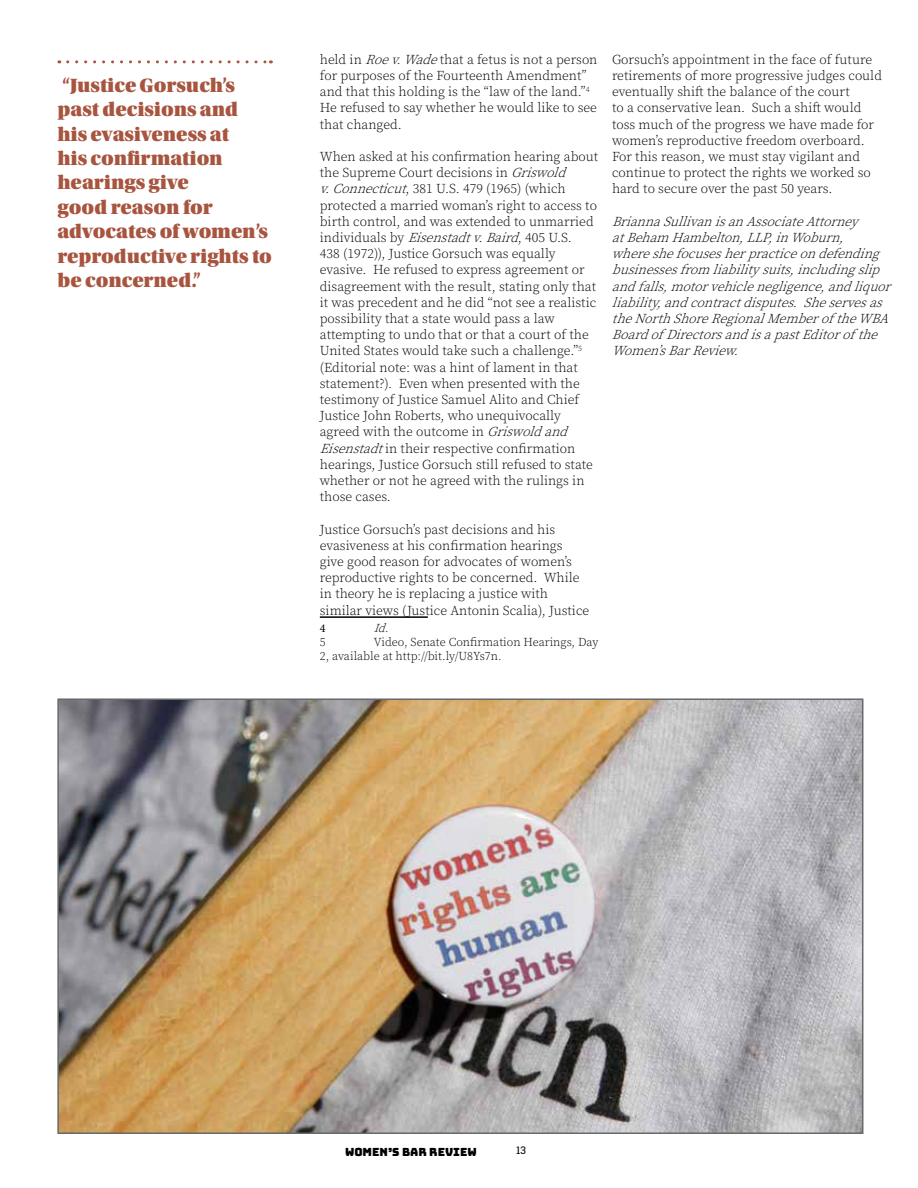
<style>
.page{position:relative;width:918px;height:1188px;background:#fff}
.page>*{position:absolute;margin:0;border:0;box-sizing:border-box;transform-origin:0 0}
.t1{font:20.25px/24.5px "Utopia Std Black Headline";color:#a85540}
.t2{font:300 13.5px/16.2px "Source Serif Pro";color:#000}
.t3{font:italic 300 13.5px/16.2px "Source Serif Pro";color:#000}
.t4{font:300 12px/14.4px "Source Serif Pro";color:#000}
.t5{font:italic 300 12px "Source Serif Pro";color:#000}
.t6{font:12px "Minion Pro";color:#000}
.t7{font:11.25px "Bungee";color:#000}
.t8{font:10.5px "Roboto Slab";color:#000}
.s1{font-style:italic}
</style>
<div class="page">
<img style="left:60px;top:701px;width:800px;height:430px">
<div style="left:57px;top:698px;width:806px;height:436px;border:2px solid #676a6a"></div>
<hr style="left:320px;top:616px;width:108px;height:2px;background:#000">
<svg style="left:68px;top:60px;width:203px;height:3px"></svg>
<h1 class="t1" style="left:57px;top:73px;width:216px">“Justice Gorsuch’s past decisions and his evasiveness at<br>his confirmation hearings give<br>good reason for advocates of women’s reproductive rights to be concerned.”</h1>
<p class="t2" style="left:320px;top:51px;width:279px">held in <span class="s1">Roev.Wade</span>that a fetus is not a person for purposes of the Fourteenth Amendment” and that this holding is the “law of the land.”<sup>4<br></sup>He refused to say whether he would like to see that changed.</p>
<p class="t2" style="left:320px;top:149px;width:280px">When asked at his confirmation hearing about the Supreme Court decisions in <span class="s1">Griswold v.Connecticut</span>, 381 U.S. 479 (1965) (which protected a married woman’s right to access to birth control, and was extended to unmarried individuals by <span class="s1">Eisenstadtv.Baird</span>, 405 U.S.<br>438 (1972)), Justice Gorsuch was equally evasive. He refused to express agreement or disagreement with the result, stating only that it was precedent and he did “not see a realistic possibility that a state would pass a law attempting to undo that or that a court of the United States would take such a challenge.”<sup>5 </sup>(Editorial note: was a hint of lament in that statement?). Even when presented with the testimony of Justice Samuel Alito and Chief Justice John Roberts, who unequivocally agreed with the outcome in <span class="s1">Griswoldand Eisenstadt</span>in their respective confirmation hearings, Justice Gorsuch still refused to state whether or not he agreed with the rulings in those cases.</p>
<p class="t2" style="left:320px;top:521px;width:271px">Justice Gorsuch’s past decisions and his evasiveness at his confirmation hearings give good reason for advocates of women’s reproductive rights to be concerned. While in theory he is replacing a justice with similar views (Justice Antonin Scalia), Justice</p>
<p class="t6" style="left:320px;top:620px;width:7px">4</p>
<p class="t5" style="left:374px;top:620px;width:21px">Id.</p>
<p class="t4" style="left:320px;top:635px;width:7px">5</p>
<p class="t4" style="left:320px;top:635px;width:280px;text-indent:54px">Video, Senate Confirmation Hearings, Day<br>2, available at http://bit.ly/U8Ys7n.</p>
<p class="t2" style="left:612px;top:51px;width:272px">Gorsuch’s appointment in the face of future retirements of more progressive judges could eventually shift the balance of the court<br>to a conservative lean. Such a shift would toss much of the progress we have made for women’s reproductive freedom overboard.<br>For this reason, we must stay vigilant and continue to protect the rights we worked so hard to secure over the past 50 years.</p>
<p class="t3" style="left:612px;top:213px;width:286px">BriannaSullivanisanAssociateAttorney atBeham Hambelton,LLP,inWoburn, whereshefocusesherpracticeondefending businessesfrom liabilitysuits,includingslip andfalls,motorvehiclenegligence,andliquor liability,andcontractdisputes.Sheservesas theNorthShoreRegionalMemberoftheWBA BoardofDirectorsandisapastEditorofthe Women’sBarReview.</p>
<p class="t7" style="left:345px;top:1145px;width:133px">WOMEN’S BAR REVIEW</p>
<p class="t8" style="left:516px;top:1143px;width:11px">13</p>
</div>
